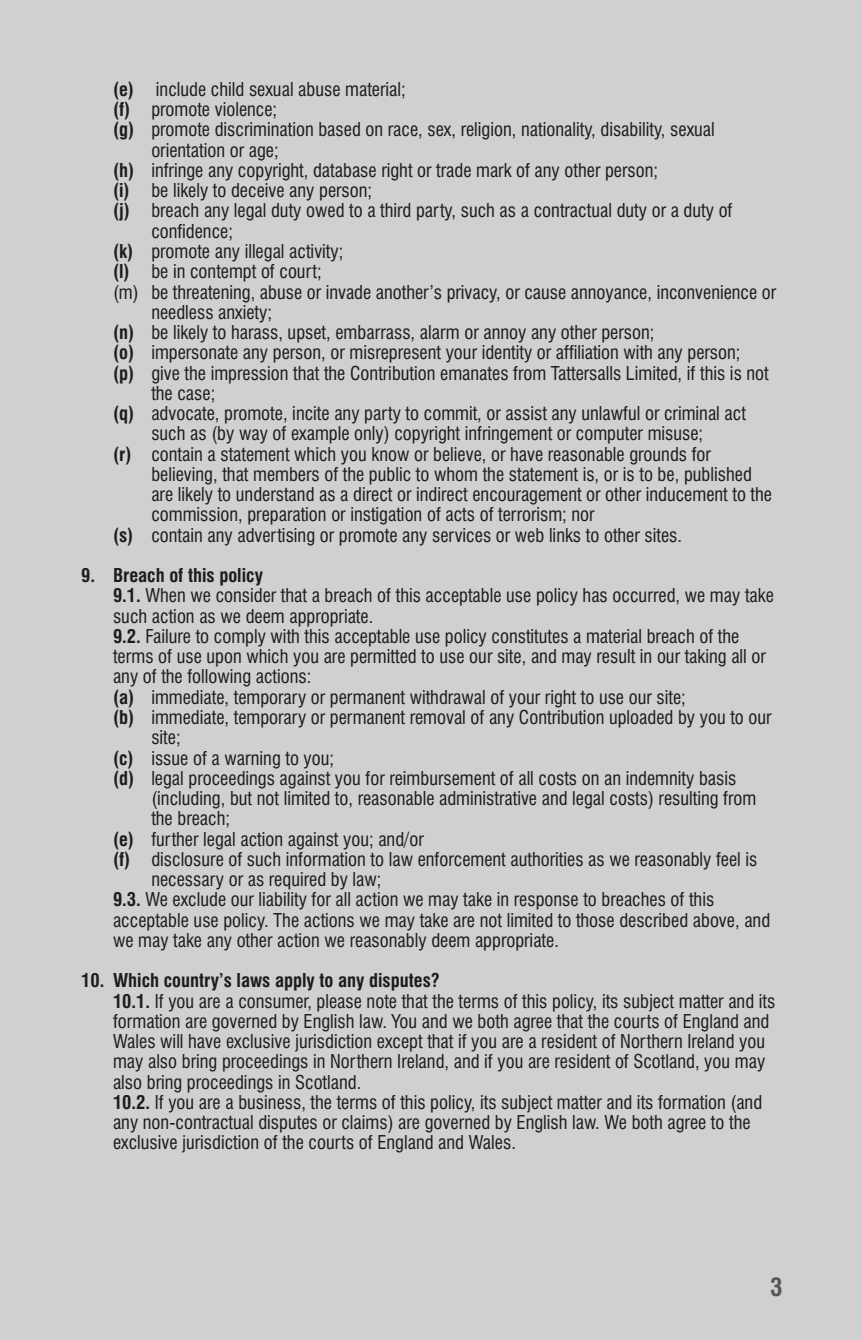
<style>
.page{position:relative;width:862px;height:1340px;background:#fff}
.page>*{position:absolute;margin:0;border:0;box-sizing:border-box;transform-origin:0 0}
.t1{font:700 condensed 24.75px "Swiss 721 BT";color:#575756}
.t2{font:condensed 18.45px/20.2px "Swiss 721 BT";color:#1d1d1b}
.t3{font:700 condensed 18.45px "Swiss 721 BT";color:#1d1d1b}
.s1{font-weight:700}
</style>
<div class="page">
<div style="left:0;top:0;width:861px;height:1339px;background:#d0d0d0"></div>
<p class="t2" style="left:113px;top:79px;width:294px"><span class="s1">(e)</span> include child sexual abuse material;</p>
<p class="t2" style="left:113px;top:99px;width:166px"><span class="s1">(f)</span> promote violence;</p>
<p class="t2" style="left:113px;top:120px;width:603px"><span class="s1">(g)</span> promote discrimination based on race, sex, religion, nationality, disability, sexual</p>
<p class="t2" style="left:151px;top:140px;width:129px">orientation or age;</p>
<p class="t2" style="left:113px;top:160px;width:546px"><span class="s1">(h)</span> infringe any copyright, database right or trade mark of any other person;</p>
<p class="t2" style="left:113px;top:180px;width:260px"><span class="s1">(i)</span> be likely to deceive any person;</p>
<p class="t2" style="left:113px;top:201px;width:620px"><span class="s1">(j)</span> breach any legal duty owed to a third party, such as a contractual duty or a duty of</p>
<p class="t2" style="left:151px;top:221px;width:83px">confidence;</p>
<p class="t2" style="left:113px;top:241px;width:232px"><span class="s1">(k)</span> promote any illegal activity;</p>
<p class="t2" style="left:113px;top:261px;width:210px"><span class="s1">(l)</span> be in contempt of court;</p>
<p class="t2" style="left:113px;top:282px;width:664px">(m) be threatening, abuse or invade another’s privacy, or cause annoyance, inconvenience or</p>
<p class="t2" style="left:151px;top:302px;width:122px">needless anxiety;</p>
<p class="t2" style="left:113px;top:322px;width:542px"><span class="s1">(n)</span> be likely to harass, upset, embarrass, alarm or annoy any other person;</p>
<p class="t2" style="left:113px;top:342px;width:628px"><span class="s1">(o)</span> impersonate any person, or misrepresent your identity or affiliation with any person;</p>
<p class="t2" style="left:113px;top:363px;width:657px"><span class="s1">(p)</span> give the impression that the Contribution emanates from Tattersalls Limited, if this is not</p>
<p class="t2" style="left:151px;top:383px;width:65px">the case;</p>
<p class="t2" style="left:113px;top:403px;width:634px"><span class="s1">(q)</span> advocate, promote, incite any party to commit, or assist any unlawful or criminal act</p>
<p class="t2" style="left:151px;top:423px;width:553px">such as (by way of example only) copyright infringement or computer misuse;</p>
<p class="t2" style="left:113px;top:444px;width:599px"><span class="s1">(r)</span> contain a statement which you know or believe, or have reasonable grounds for</p>
<p class="t2" style="left:151px;top:464px;width:601px">believing, that members of the public to whom the statement is, or is to be, published</p>
<p class="t2" style="left:151px;top:484px;width:622px">are likely to understand as a direct or indirect encouragement or other inducement to the</p>
<p class="t2" style="left:151px;top:504px;width:444px">commission, preparation or instigation of acts of terrorism; nor</p>
<p class="t2" style="left:113px;top:525px;width:570px"><span class="s1">(s)</span> contain any advertising or promote any services or web links to other sites.</p>
<p class="t3" style="left:81px;top:564px;width:183px">9. Breach of this policy</p>
<p class="t2" style="left:113px;top:585px;width:662px"><span class="s1">9.1.</span> When we consider that a breach of this acceptable use policy has occurred, we may take</p>
<p class="t2" style="left:113px;top:606px;width:262px">such action as we deem appropriate.</p>
<p class="t2" style="left:113px;top:626px;width:627px"><span class="s1">9.2.</span> Failure to comply with this acceptable use policy constitutes a material breach of the</p>
<p class="t2" style="left:113px;top:646px;width:654px">terms of use upon which you are permitted to use our site, and may result in our taking all or</p>
<p class="t2" style="left:113px;top:666px;width:200px">any of the following actions:</p>
<p class="t2" style="left:113px;top:687px;width:574px"><span class="s1">(a)</span> immediate, temporary or permanent withdrawal of your right to use our site;</p>
<p class="t2" style="left:113px;top:707px;width:659px"><span class="s1">(b)</span> immediate, temporary or permanent removal of any Contribution uploaded by you to our</p>
<p class="t2" style="left:151px;top:727px;width:31px">site;</p>
<p class="t2" style="left:113px;top:747px;width:222px"><span class="s1">(c)</span> issue of a warning to you;</p>
<p class="t2" style="left:113px;top:768px;width:624px"><span class="s1">(d)</span> legal proceedings against you for reimbursement of all costs on an indemnity basis</p>
<p class="t2" style="left:151px;top:788px;width:606px">(including, but not limited to, reasonable administrative and legal costs) resulting from</p>
<p class="t2" style="left:151px;top:808px;width:80px">the breach;</p>
<p class="t2" style="left:113px;top:828px;width:312px"><span class="s1">(e)</span> further legal action against you; and/or</p>
<p class="t2" style="left:113px;top:849px;width:645px"><span class="s1">(f)</span> disclosure of such information to law enforcement authorities as we reasonably feel is</p>
<p class="t2" style="left:151px;top:869px;width:231px">necessary or as required by law;</p>
<p class="t2" style="left:113px;top:889px;width:602px"><span class="s1">9.3.</span> We exclude our liability for all action we may take in response to breaches of this</p>
<p class="t2" style="left:113px;top:909px;width:658px">acceptable use policy. The actions we may take are not limited to those described above, and</p>
<p class="t2" style="left:113px;top:930px;width:447px">we may take any other action we reasonably deem appropriate.</p>
<p class="t2" style="left:113px;top:970px;width:663px;text-indent:-32px"><span class="s1">10. Which country’s laws apply to any disputes?<br>10.1.</span> If you are a consumer, please note that the terms of this policy, its subject matter and its formation are governed by English law. You and we both agree that the courts of England and Wales will have exclusive jurisdiction except that if you are a resident of Northern Ireland you may also bring proceedings in Northern Ireland, and if you are resident of Scotland, you may also bring proceedings in Scotland.<br><span class="s1">10.2.</span> If you are a business, the terms of this policy, its subject matter and its formation (and any non-contractual disputes or claims) are governed by English law. We both agree to the exclusive jurisdiction of the courts of England and Wales.</p>
<h1 class="t1" style="left:769px;top:1272px;width:14px">3</h1>
</div>
